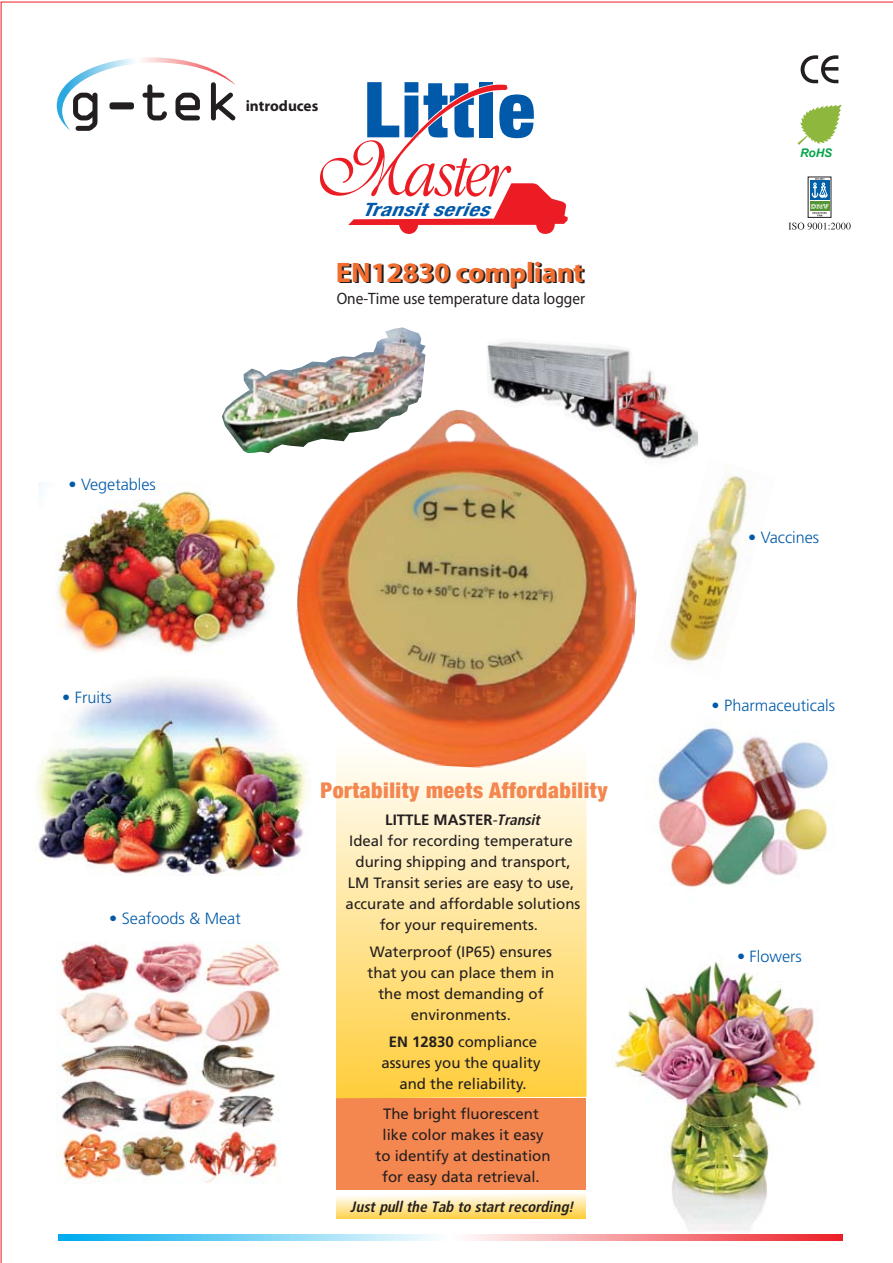
<style>
.page{position:relative;width:893px;height:1263px;background:#fff}
.page>*{position:absolute;margin:0;border:0;box-sizing:border-box;transform-origin:0 0}
.t1{font:900 condensed 77.25px "Helvetica Neue";letter-spacing:.025em;color:#005aa9}
.t2{font:700 28.35px "Myriad";color:#231f20}
.t3{font:900 condensed 21.6px "Helvetica Neue";letter-spacing:.025em;color:#f48650}
.t4{font:italic 700 condensed 18.3px "Helvetica Neue";color:#005aa9;scale:1.23 1}
.t5{font:16.5px "Myriad";color:#231f20;scale:.93 1}
.t6{font:300 16.2px "Frutiger";color:#005aa9}
.t7{font:700 15.3px "Myriad";color:#231f20}
.t8{font:15px/21px "Frutiger";color:#231f20;text-align:center}
.t9{font:italic 700 condensed 15px "Frutiger";color:#231f20}
.t10{font:italic 700 11.85px "Arial";color:#04a44b}
.s1{font-weight:700}
.s2{font-weight:700;font-style:italic;font-stretch:condensed}
</style>
<div class="page">
<img style="left:1px;top:2px;width:892px;height:1261px">
<svg style="left:57px;top:57px;width:179px;height:74px"></svg>
<div style="left:337px;top:1193px;width:248px;height:26px;background:linear-gradient(to bottom,#fffffd,#ffd149)"></div>
<div style="left:336px;top:1099px;width:250px;height:91px;background:#f48650"></div>
<svg style="left:336px;top:775px;width:250px;height:323px;background:#ffe393"></svg>
<img style="left:289px;top:402px;width:356px;height:373px">
<img style="left:222px;top:327px;width:204px;height:126px">
<img style="left:486px;top:337px;width:213px;height:131px">
<img style="left:34px;top:671px;width:278px;height:204px">
<svg style="left:320px;top:79px;width:248px;height:155px"></svg>
<svg style="left:797px;top:105px;width:44px;height:40px"></svg>
<svg style="left:788px;top:223px;width:63px;height:7px"></svg>
<svg style="left:808px;top:177px;width:23px;height:40px"></svg>
<div style="left:810px;top:201px;width:19px;height:10px;background:#549434"></div>
<div style="left:810px;top:180px;width:19px;height:20px;background:#0060a8"></div>
<svg style="left:811px;top:178px;width:17px;height:20px"></svg>
<svg style="left:811px;top:204px;width:17px;height:12px"></svg>
<svg style="left:801px;top:55px;width:37px;height:28px"></svg>
<img style="left:644px;top:713px;width:195px;height:190px">
<p class="t6" style="left:68px;top:475px;width:89px">• Vegetables</p>
<p class="t6" style="left:62px;top:688px;width:51px">• Fruits</p>
<p class="t7" style="left:246px;top:98px;width:74px">introduces</p>
<h1 class="t1" style="left:364px;top:62px;width:173px">Little</h1>
<p class="t4" style="left:362px;top:199px;width:112px">Transitseries</p>
<h2 class="t2" style="left:338px;top:259px;width:249px">EN12830 compliant</h2>
<p class="t5" style="left:337px;top:290px;width:269px">One-Time use temperature data logger</p>
<h3 class="t3" style="left:320px;top:776px;width:288px">Portability meets Affordability</h3>
<p class="t6" style="left:109px;top:909px;width:133px">• Seafoods &amp; Meat</p>
<p class="t8" style="left:346px;top:809px;width:236px"><span class="s1">LITTLE MASTER</span>-<span class="s2">Transit<br></span>Ideal for recording temperature during shipping and transport,<br>LM Transit series are easy to use, accurate and affordable solutions for your requirements.</p>
<p class="t8" style="left:368px;top:941px;width:188px">Waterproof (IP65) ensures that you can place them in the most demanding of environments.</p>
<p class="t8" style="left:381px;top:1031px;width:161px"><span class="s1">EN 12830</span> compliance assures you the quality and the reliability.</p>
<p class="t8" style="left:375px;top:1103px;width:177px">The bright fluorescent like color makes it easy to identify at destination for easy data retrieval.</p>
<p class="t9" style="left:351px;top:1198px;width:225px">Just pull the Tab to start recording!</p>
<p class="t10" style="left:800px;top:146px;width:34px">RoHS</p>
<p class="t6" style="left:748px;top:528px;width:73px">• Vaccines</p>
<p class="t6" style="left:712px;top:696px;width:125px">• Pharmaceuticals</p>
<p class="t6" style="left:737px;top:947px;width:66px">• Flowers</p>
</div>
